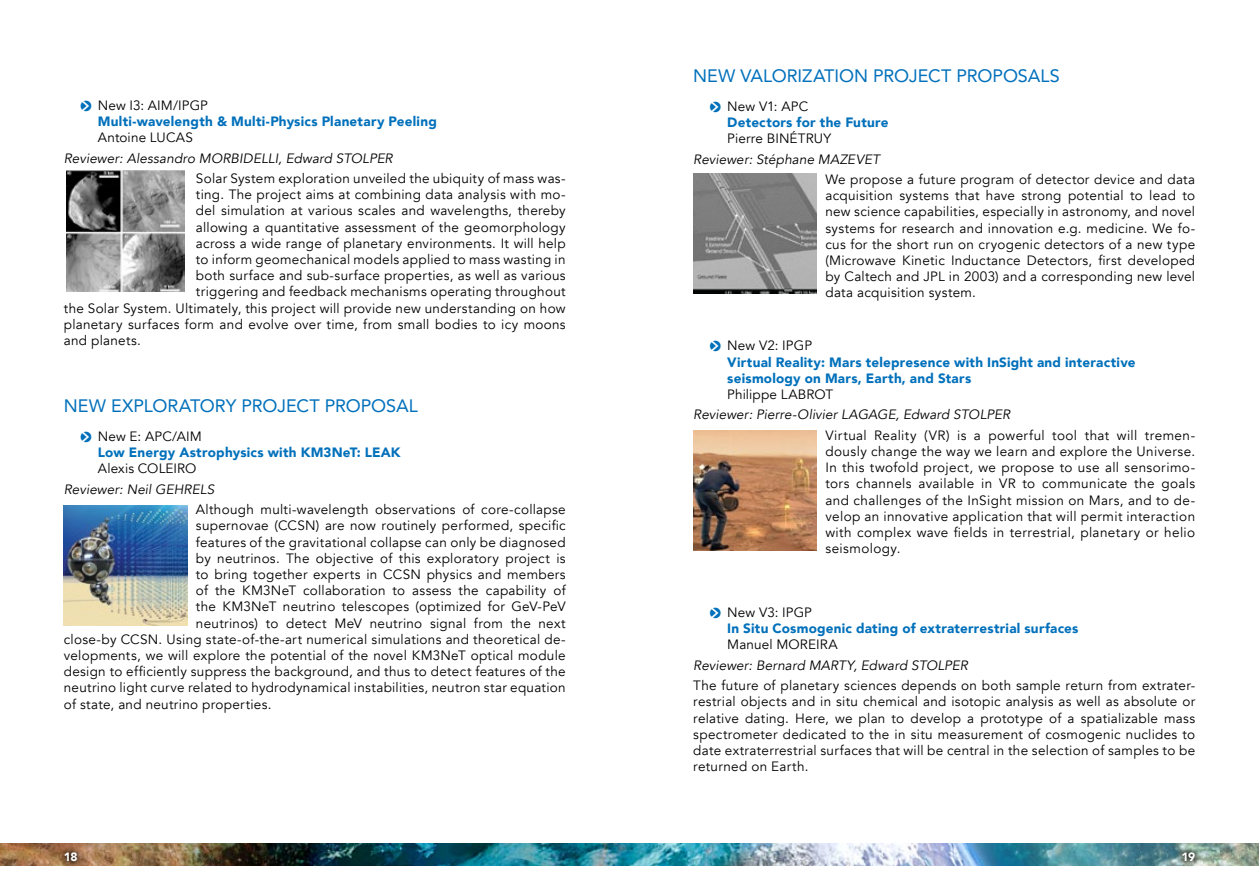
<style>
.page{position:relative;width:1259px;height:893px;background:#fff}
.page>*{position:absolute;margin:0;border:0;box-sizing:border-box;transform-origin:0 0}
.t1{font:18px "Avenir";letter-spacing:-.005em;color:#0070bb}
.t2{font:13.5px/16.2px "Avenir";letter-spacing:.02em;color:#000;text-align:justify}
.t3{font:900 13.5px/16.2px "Avenir";letter-spacing:.015em;color:#0070bb}
.t4{font:italic 13.5px "Avenir";letter-spacing:.01em;color:#000}
.t5{font:900 12px "Avenir";color:#fff}
.s1{font-family:"Pointers";font-weight:400}
.s2{font-weight:400;color:#000}
</style>
<div class="page">
<img style="left:0;top:844px;width:1259px;height:21px">
<div style="left:58px;top:845px;width:27px;height:23px;background:#000;opacity:.75"></div>
<div style="left:1175px;top:845px;width:27px;height:23px;background:#000;opacity:.75"></div>
<img style="left:64px;top:506px;width:123px;height:120px">
<img style="left:693px;top:173px;width:124px;height:120px">
<img style="left:693px;top:431px;width:124px;height:120px">
<img style="left:67px;top:170px;width:118px;height:122px">
<p class="t3" style="left:98px;top:97px;width:340px;text-indent:-17px"><span class="s1">O</span> <span class="s2">New I3: AIM/IPGP<br></span>Multi-wavelength &amp; Multi-Physics Planetary Peeling</p>
<p class="t2" style="left:98px;top:130px;width:97px">Antoine LUCAS</p>
<p class="t4" style="left:64px;top:150px;width:330px">Reviewer: Alessandro MORBIDELLI, Edward STOLPER</p>
<p class="t2" style="left:196px;top:171px;width:371px">Solar System exploration unveiled the ubiquity of mass was-</p>
<p class="t2" style="left:196px;top:187px;width:371px">ting. The project aims at combining data analysis with mo-</p>
<p class="t2" style="left:196px;top:203px;width:371px">del simulation at various scales and wavelengths, thereby</p>
<p class="t2" style="left:196px;top:219px;width:371px">allowing a quantitative assessment of the geomorphology</p>
<p class="t2" style="left:196px;top:235px;width:371px">across a wide range of planetary environments. It will help</p>
<p class="t2" style="left:196px;top:252px;width:371px">to inform geomechanical models applied to mass wasting in</p>
<p class="t2" style="left:196px;top:268px;width:371px">both surface and sub-surface properties, as well as various</p>
<p class="t2" style="left:196px;top:284px;width:371px">triggering and feedback mechanisms operating throughout</p>
<p class="t2" style="left:64px;top:300px;width:503px">the Solar System. Ultimately, this project will provide new understanding on how</p>
<p class="t2" style="left:64px;top:316px;width:503px">planetary surfaces form and evolve over time, from small bodies to icy moons</p>
<p class="t2" style="left:64px;top:333px;width:79px">and planets.</p>
<h1 class="t1" style="left:64px;top:391px;width:15px">NEW</h1>
<h1 class="t1" style="left:111px;top:391px;width:56px">EXPLORA</h1>
<h1 class="t1" style="left:190px;top:391px;width:23px">TORY</h1>
<h1 class="t1" style="left:241px;top:391px;width:144px">PROJECT PRO POSA</h1>
<h1 class="t1" style="left:409px;top:391px;width:10px">L</h1>
<p class="t3" style="left:98px;top:428px;width:304px;text-indent:-17px"><span class="s1">O</span> <span class="s2">New E: APC/AIM<br></span>Low Energy Astrophysics with KM3NeT: LEAK</p>
<p class="t2" style="left:98px;top:461px;width:100px">Alexis COLEIRO</p>
<p class="t4" style="left:64px;top:481px;width:152px">Reviewer: Neil GEHRELS</p>
<p class="t2" style="left:196px;top:502px;width:371px">Although multi-wavelength observations of core-collapse</p>
<p class="t2" style="left:196px;top:518px;width:371px">supernovae (CCSN) are now routinely performed, specific</p>
<p class="t2" style="left:196px;top:534px;width:371px">features of the gravitational collapse can only be diagnosed</p>
<p class="t2" style="left:196px;top:550px;width:371px">by neutrinos. The objective of this exploratory project is</p>
<p class="t2" style="left:196px;top:566px;width:371px">to bring together experts in CCSN physics and members</p>
<p class="t2" style="left:196px;top:583px;width:371px">of the KM3NeT collaboration to assess the capability of</p>
<p class="t2" style="left:196px;top:599px;width:371px">the KM3NeT neutrino telescopes (optimized for GeV-PeV</p>
<p class="t2" style="left:196px;top:615px;width:371px">neutrinos) to detect MeV neutrino signal from the next</p>
<p class="t2" style="left:64px;top:631px;width:503px">close-by CCSN. Using state-of-the-art numerical simulations and theoretical de-</p>
<p class="t2" style="left:64px;top:647px;width:503px">velopments, we will explore the potential of the novel KM3NeT optical module</p>
<p class="t2" style="left:64px;top:664px;width:503px">design to efficiently suppress the background, and thus to detect features of the</p>
<p class="t2" style="left:64px;top:680px;width:503px">neutrino light curve related to hydrodynamical instabilities, neutron star equation</p>
<p class="t2" style="left:64px;top:696px;width:209px">of state, and neutrino properties.</p>
<h1 class="t1" style="left:693px;top:61px;width:15px">NEW</h1>
<h1 class="t1" style="left:740px;top:61px;width:106px">VALORIZATION</h1>
<h1 class="t1" style="left:873px;top:61px;width:144px">PROJECT PRO POSA</h1>
<h1 class="t1" style="left:1040px;top:61px;width:19px">LS</h1>
<p class="t3" style="left:727px;top:98px;width:163px;text-indent:-17px"><span class="s1">O</span> <span class="s2">New V1: APC<br></span>Detectors for the Future</p>
<p class="t2" style="left:727px;top:131px;width:105px">Pierre BINÉTRUY</p>
<p class="t4" style="left:693px;top:151px;width:188px">Reviewer: Stéphane MAZEVET</p>
<p class="t2" style="left:825px;top:172px;width:371px">We propose a future program of detector device and data acquisition systems that have strong potential to lead to new science capabilities, especially in astronomy, and novel systems for research and innovation e.g. medicine. We fo&shy;cus for the short run on cryogenic detectors of a new type (Microwave Kinetic Inductance Detectors, first developed by Caltech and JPL in 2003) and a corresponding new level data acquisition system.</p>
<p class="t3" style="left:727px;top:337px;width:410px;text-indent:-17px"><span class="s1">O</span> <span class="s2">New V2: IPGP<br></span>Virtual Reality: Mars telepresence with InSight and interactive seismology on Mars, Earth, and Stars</p>
<p class="t2" style="left:727px;top:386px;width:107px">Philippe LABROT</p>
<p class="t4" style="left:693px;top:407px;width:318px">Reviewer: Pierre-Olivier LAGAGE, Edward STOLPER</p>
<p class="t2" style="left:825px;top:427px;width:371px">Virtual Reality (VR) is a powerful tool that will tremen&shy;dously change the way we learn and explore the Universe.<br>In this twofold project, we propose to use all sensorimo&shy;tors channels available in VR to communicate the goals and challenges of the InSight mission on Mars, and to de&shy;velop an innovative application that will permit interaction with complex wave fields in terrestrial, planetary or helio seismology.</p>
<p class="t3" style="left:727px;top:604px;width:352px;text-indent:-17px"><span class="s1">O</span> <span class="s2">New V3: IPGP<br></span>In Situ Cosmogenic dating of extraterrestrial surfaces</p>
<p class="t2" style="left:727px;top:637px;width:112px">Manuel MOREIRA</p>
<p class="t4" style="left:693px;top:657px;width:276px">Reviewer: Bernard MARTY, Edward STOLPER</p>
<p class="t2" style="left:693px;top:678px;width:503px">The future of planetary sciences depends on both sample return from extrater&shy;restrial objects and in situ chemical and isotopic analysis as well as absolute or relative dating. Here, we plan to develop a prototype of a spatializable mass spectrometer dedicated to the in situ measurement of cosmogenic nuclides to date extraterrestrial surfaces that will be central in the selection of samples to be returned on Earth.</p>
<p class="t5" style="left:64px;top:846px;width:15px">18</p>
<p class="t5" style="left:1181px;top:846px;width:15px">19</p>
</div>
